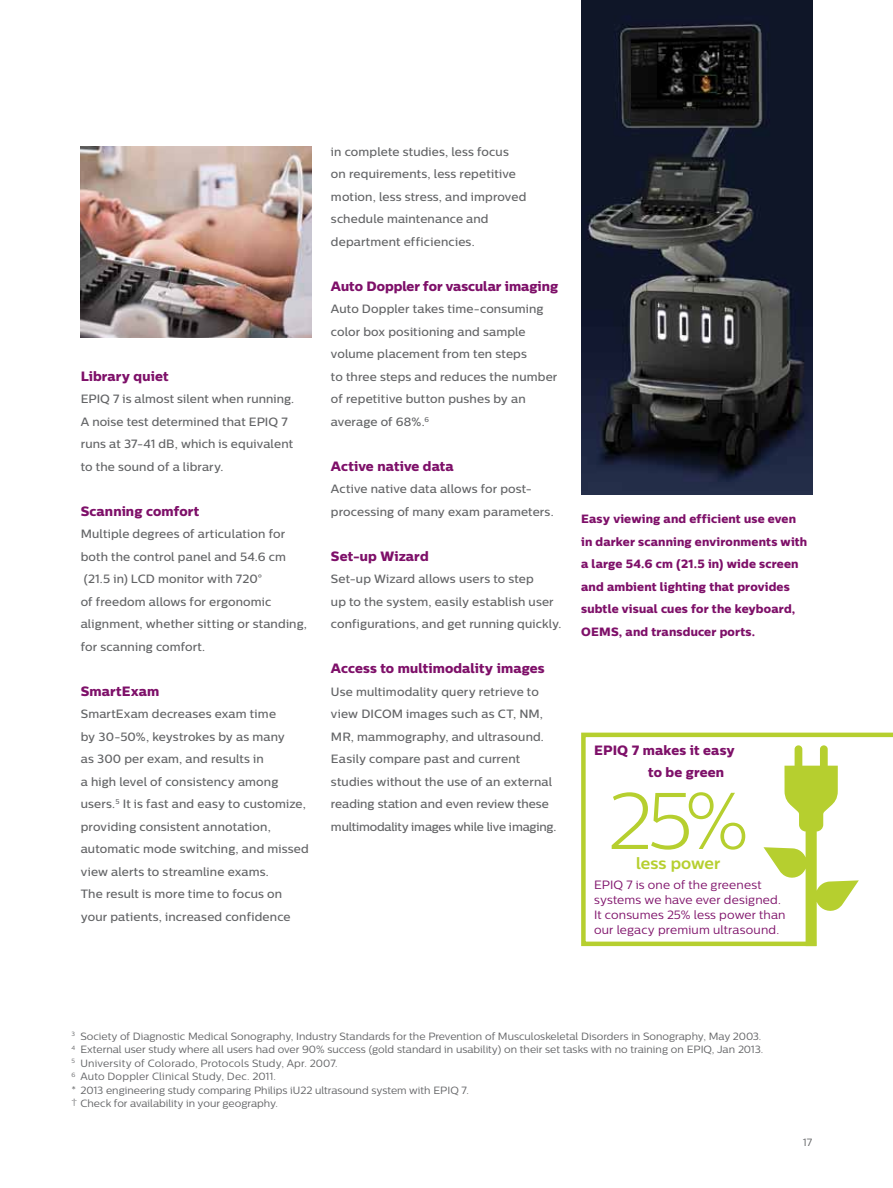
<style>
.page{position:relative;width:893px;height:1188px;background:#fff}
.page>*{position:absolute;margin:0;border:0;box-sizing:border-box;transform-origin:0 0}
.t1{font:300 80.1px "Centrale Sans";color:#b6cf2f}
.t2{font:700 16.2px "Centrale Sans";color:#b6cf2f}
.t3{font:13.5px/22.2px "Centrale Sans X Bold";letter-spacing:.005em;color:#7e1069}
.t4{font:500 12px/22.5px "Centrale Sans";letter-spacing:.01em;color:#636466}
.t5{font:12px/22.5px "Centrale Sans X Bold";letter-spacing:.01em;color:#7e1069}
.t6{font:12px/15px "Centrale Sans";letter-spacing:.015em;color:#7e1069}
.t7{font:10.5px/13.5px "Centrale Sans";color:#636466}
</style>
<div class="page">
<svg style="left:581px;top:732px;width:312px;height:215px"></svg>
<img style="left:581px;top:0;width:231px;height:494px">
<img style="left:81px;top:147px;width:231px;height:190px">
<p class="t3" style="left:81px;top:365px;width:89px">Library quiet</p>
<p class="t4" style="left:81px;top:388px;width:215px">EPIQ 7 is almost silent when running.<br>A noise test determined that EPIQ 7 runs at 37-41 dB, which is equivalent to the sound of a library.</p>
<p class="t3" style="left:81px;top:500px;width:120px">Scanning comfort</p>
<p class="t4" style="left:81px;top:523px;width:228px">Multiple degrees of articulation for both the control panel and 54.6 cm (21.5 in) LCD monitor with 720°<br>of freedom allows for ergonomic alignment, whether sitting or standing, for scanning comfort.</p>
<p class="t3" style="left:81px;top:680px;width:80px">SmartExam</p>
<p class="t4" style="left:81px;top:703px;width:229px">SmartExam decreases exam time<br>by 30-50%, keystrokes by as many<br>as 300 per exam, and results in<br>a high level of consistency among users.<sup>5</sup> It is fast and easy to customize, providing consistent annotation, automatic mode switching, and missed view alerts to streamline exams.<br>The result is more time to focus on your patients, increased confidence</p>
<p class="t4" style="left:331px;top:140px;width:197px">in complete studies, less focus on requirements, less repetitive motion, less stress, and improved schedule maintenance and department efficiencies.</p>
<p class="t3" style="left:331px;top:275px;width:229px">Auto Doppler for vascular imaging</p>
<p class="t4" style="left:331px;top:298px;width:228px">Auto Doppler takes time-consuming color box positioning and sample volume placement from ten steps<br>to three steps and reduces the number of repetitive button pushes by an average of 68%.<sup>6</sup></p>
<p class="t3" style="left:331px;top:455px;width:124px">Active native data</p>
<p class="t4" style="left:331px;top:478px;width:224px">Active native data allows for post&shy;processing of many exam parameters.</p>
<p class="t3" style="left:331px;top:545px;width:99px">Set-up Wizard</p>
<p class="t4" style="left:331px;top:568px;width:232px">Set-up Wizard allows users to step<br>up to the system, easily establish user configurations, and get running quickly.</p>
<p class="t3" style="left:331px;top:657px;width:215px">Access to multimodality images</p>
<p class="t4" style="left:331px;top:680px;width:227px">Use multimodality query retrieve to view DICOM images such as CT, NM, MR, mammography, and ultrasound.<br>Easily compare past and current studies without the use of an external reading station and even review these multimodality images while live imaging.</p>
<p class="t5" style="left:581px;top:508px;width:228px">Easy viewing and efficient use even in darker scanning environments with a large 54.6 cm (21.5 in) wide screen and ambient lighting that provides subtle visual cues for the keyboard, OEMS, and transducer ports.</p>
<p class="t3" style="left:648px;top:739px;width:88px;text-indent:-54px">EPIQ 7 makes it easy to be green</p>
<h1 class="t1" style="left:607px;top:775px;width:143px">25%</h1>
<h2 class="t2" style="left:636px;top:853px;width:86px">less power</h2>
<p class="t6" style="left:594px;top:877px;width:193px">EPIQ 7 is one of the greenest systems we have ever designed.<br>It consumes 25% less power than our legacy premium ultrasound.</p>
<p class="t7" style="left:71px;top:1029px;width:693px"><sup>3</sup> Society of Diagnostic Medical Sonography, Industry Standards for the Prevention of Musculoskeletal Disorders in Sonography, May 2003.<br><sup>4</sup> External user study where all users had over 90% success (gold standard in usability) on their set tasks with no training on EPIQ, Jan 2013.<br><sup>5</sup> University of Colorado, Protocols Study, Apr. 2007.<br><sup>6</sup> Auto Doppler Clinical Study, Dec. 2011.<br>* 2013 engineering study comparing Philips iU22 ultrasound system with EPIQ 7.<br>† Check for availability in your geography.</p>
<p class="t7" style="left:803px;top:1135px;width:11px">17</p>
</div>
